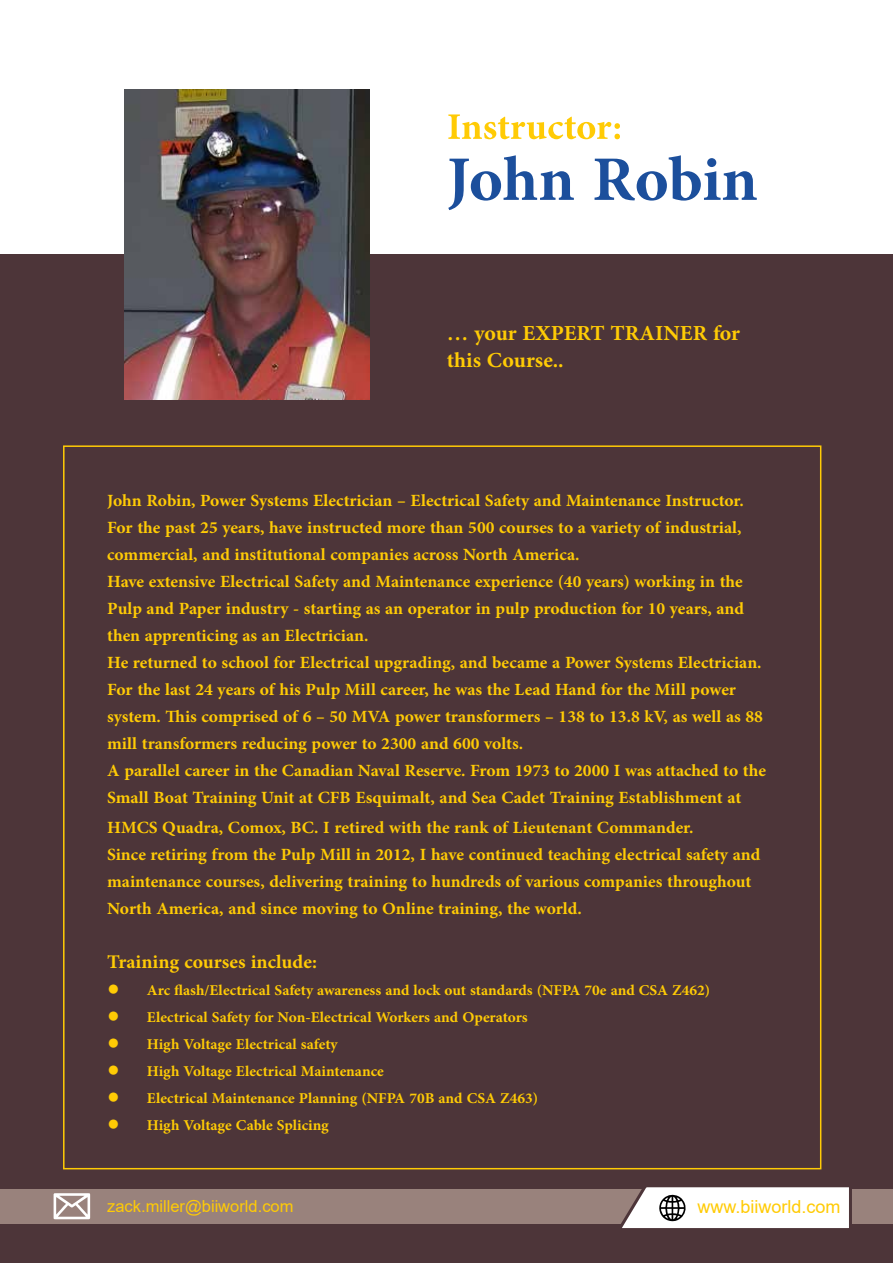
<style>
.page{position:relative;width:893px;height:1263px;background:#fff}
.page>*{position:absolute;margin:0;border:0;box-sizing:border-box;transform-origin:0 0}
.t1{font:700 88.8px "Adobe Arabic";letter-spacing:-.005em;color:#1c4f9c}
.t2{font:700 52.5px "Adobe Arabic";color:#ffcb05}
.t3{font:700 30px/27px "Adobe Arabic";color:#ffcb05}
.t4{font:700 27px "Adobe Arabic";color:#ffcb05}
.t5{font:700 24px/27px "Adobe Arabic";color:#ffcb05}
.t6{font:700 21px "Adobe Arabic";color:#ffcb05}
.t7{font:18px "Arial";color:#ffcb05}
.t8{font:16.5px "Arial";color:#ffcb05}
.s1{font-family:"Haettenschweiler";font-weight:400}
</style>
<div class="page">
<div style="left:0;top:254px;width:893px;height:1009px;background:#4d3539"></div>
<div style="left:1px;top:1189px;width:892px;height:34px;background:#99827c"></div>
<svg style="left:54px;top:1193px;width:36px;height:26px"></svg>
<svg style="left:614px;top:1187px;width:239px;height:42px;background:#e4e1e1"></svg>
<img style="left:125px;top:89px;width:244px;height:311px">
<h2 class="t2" style="left:447px;top:90px;width:177px">Instructor:</h2>
<h1 class="t1" style="left:447px;top:117px;width:312px">John Robin</h1>
<p class="t3" style="left:447px;top:317px;width:295px">… your EXPERT TRAINER for this Course..</p>
<p class="t5" style="left:107px;top:484px;width:660px">John Robin, Power Systems Electrician – Electrical Safety and Maintenance Instructor.<br>For the past 25 years, have instructed more than 500 courses to a variety of industrial, commercial, and institutional companies across North America.<br>Have extensive Electrical Safety and Maintenance experience (40 years) working in the Pulp and Paper industry - starting as an operator in pulp production for 10 years, and then apprenticing as an Electrician.<br>He returned to school for Electrical upgrading, and became a Power Systems Electrician.<br>For the last 24 years of his Pulp Mill career, he was the Lead Hand for the Mill power system. This comprised of 6 – 50 MVA power transformers – 138 to 13.8 kV, as well as 88 mill transformers reducing power to 2300 and 600 volts.<br>A parallel career in the Canadian Naval Reserve. From 1973 to 2000 I was attached to the Small Boat Training Unit at CFB Esquimalt, and Sea Cadet Training Establishment at</p>
<p class="t5" style="left:107px;top:811px;width:655px">HMCS Quadra, Comox, BC. I retired with the rank of Lieutenant Commander.<br>Since retiring from the Pulp Mill in 2012, I have continued teaching electrical safety and maintenance courses, delivering training to hundreds of various companies throughout North America, and since moving to Online training, the world.</p>
<p class="t4" style="left:107px;top:943px;width:211px">Training courses include:</p>
<p class="t6" style="left:107px;top:976px;width:605px"><span class="s1">●</span> Arc flash/Electrical Safety awareness and lock out standards (NFPA 70e and CSA Z462)</p>
<p class="t6" style="left:107px;top:1003px;width:422px"><span class="s1">●</span> Electrical Safety for Non-Electrical Workers and Operators</p>
<p class="t6" style="left:107px;top:1030px;width:232px"><span class="s1">●</span> High Voltage Electrical safety</p>
<p class="t6" style="left:107px;top:1057px;width:278px"><span class="s1">●</span> High Voltage Electrical Maintenance</p>
<p class="t6" style="left:107px;top:1084px;width:432px"><span class="s1">●</span> Electrical Maintenance Planning (NFPA 70B and CSA Z463)</p>
<p class="t6" style="left:107px;top:1111px;width:223px"><span class="s1">●</span> High Voltage Cable Splicing</p>
<p class="t8" style="left:107px;top:1195px;width:188px">zack.miller@biiworld.com</p>
<p class="t7" style="left:697px;top:1194px;width:145px">www.biiworld.com</p>
</div>
